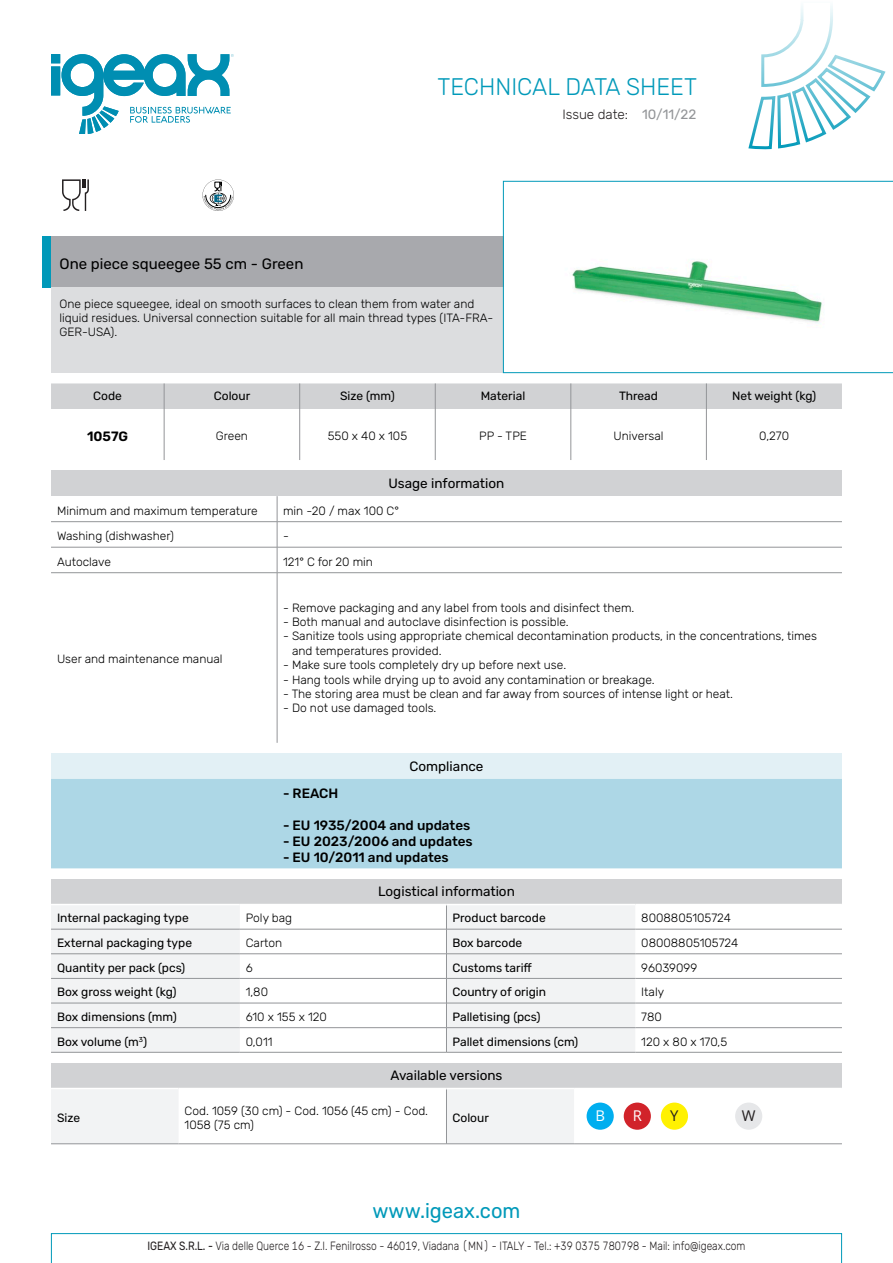
<style>
.page{position:relative;width:893px;height:1263px;background:#fff}
.page>*{position:absolute;margin:0;border:0;box-sizing:border-box;transform-origin:0 0}
.t1{font:300 24px "Rubik";color:#0099b9}
.t2{font:20.85px "Rubik";color:#0099b9;scale:.96 1}
.t3{font:15px "Rubik";color:#000}
.t4{font:14.85px "Open Sans";color:#fff}
.t5{font:14.85px "Open Sans";color:#231f20}
.t6{font:500 13.5px "Rubik";color:#000}
.t7{font:13.5px "Rubik";color:#000}
.t8{font:300 13.5px "Rubik";color:#231f20}
.t9{font:13.5px "Rubik";color:#939598}
.t10{font:600 13.5px "Rubik";color:#000}
.t11{font:300 12px/14.4px "Rubik";color:#000}
.t12{font:12px "Rubik";color:#000}
.t13{font:300 12px "Rubik";color:#231f20;scale:.85 1}
.s1{font-weight:400}
</style>
<div class="page">
<svg style="left:51px;top:1233px;width:791px;height:30px"></svg>
<svg style="left:51px;top:54px;width:183px;height:79px"></svg>
<svg style="left:748px;top:6px;width:138px;height:144px"></svg>
<div style="left:51px;top:1063px;width:791px;height:25px;background:#d1d2d4"></div>
<svg style="left:51px;top:1090px;width:523px;height:53px"></svg>
<hr style="left:51px;top:1143px;width:128px;height:1px;background:#939598">
<hr style="left:179px;top:1143px;width:267px;height:1px;background:#939598">
<hr style="left:446px;top:1143px;width:128px;height:1px;background:#939598">
<hr style="left:574px;top:1143px;width:268px;height:1px;background:#939598">
<hr style="left:446px;top:1089px;width:1px;height:55px;background:#939598">
<img style="left:586px;top:1104px;width:28px;height:26px">
<div style="left:587px;top:1102px;width:27px;height:28px;background:#00aeef;border-radius:50%"></div>
<img style="left:623px;top:1105px;width:28px;height:25px">
<div style="left:624px;top:1102px;width:27px;height:28px;background:#d1232a;border-radius:50%"></div>
<img style="left:660px;top:1105px;width:28px;height:25px">
<div style="left:661px;top:1102px;width:27px;height:28px;background:#fff101;border-radius:50%"></div>
<div style="left:735px;top:1102px;width:27px;height:28px;background:#e6e7e9;border-radius:50%"></div>
<div style="left:51px;top:237px;width:452px;height:51px;background:#a8a9ad"></div>
<div style="left:43px;top:237px;width:8px;height:51px;background:#0099b9"></div>
<div style="left:51px;top:288px;width:452px;height:85px;background:#dcdddf"></div>
<div style="left:51px;top:471px;width:791px;height:25px;background:#d1d2d4"></div>
<svg style="left:277px;top:496px;width:1px;height:76px"></svg>
<hr style="left:277px;top:573px;width:1px;height:170px;background:#939598">
<hr style="left:51px;top:521px;width:226px;height:1px;background:#939598">
<hr style="left:277px;top:521px;width:565px;height:1px;background:#939598">
<hr style="left:51px;top:547px;width:226px;height:1px;background:#939598">
<hr style="left:277px;top:547px;width:565px;height:1px;background:#939598">
<hr style="left:51px;top:572px;width:226px;height:1px;background:#939598">
<hr style="left:277px;top:572px;width:565px;height:1px;background:#939598">
<div style="left:51px;top:753px;width:791px;height:26px;background:#e2f0f5"></div>
<div style="left:51px;top:779px;width:791px;height:89px;background:#add7e6"></div>
<div style="left:51px;top:879px;width:791px;height:25px;background:#d1d2d4"></div>
<svg style="left:51px;top:906px;width:584px;height:146px;fill:#f2f3f4"></svg>
<svg style="left:446px;top:905px;width:1px;height:147px"></svg>
<hr style="left:446px;top:929px;width:189px;height:1px;background:#939598">
<hr style="left:635px;top:929px;width:207px;height:1px;background:#939598">
<hr style="left:51px;top:953px;width:189px;height:1px;background:#939598">
<hr style="left:240px;top:953px;width:206px;height:1px;background:#939598">
<hr style="left:446px;top:953px;width:189px;height:1px;background:#939598">
<hr style="left:635px;top:953px;width:207px;height:1px;background:#939598">
<hr style="left:51px;top:978px;width:189px;height:1px;background:#939598">
<hr style="left:240px;top:978px;width:206px;height:1px;background:#939598">
<hr style="left:446px;top:978px;width:189px;height:1px;background:#939598">
<hr style="left:635px;top:978px;width:207px;height:1px;background:#939598">
<hr style="left:51px;top:1003px;width:189px;height:1px;background:#939598">
<hr style="left:240px;top:1003px;width:206px;height:1px;background:#939598">
<hr style="left:446px;top:1003px;width:189px;height:1px;background:#939598">
<hr style="left:635px;top:1003px;width:207px;height:1px;background:#939598">
<hr style="left:51px;top:1027px;width:189px;height:1px;background:#939598">
<hr style="left:240px;top:1027px;width:206px;height:1px;background:#939598">
<hr style="left:446px;top:1027px;width:189px;height:1px;background:#939598">
<hr style="left:635px;top:1027px;width:207px;height:1px;background:#939598">
<hr style="left:446px;top:1052px;width:189px;height:1px;background:#939598">
<hr style="left:635px;top:1052px;width:207px;height:1px;background:#939598">
<hr style="left:240px;top:929px;width:206px;height:1px;background:#939598">
<hr style="left:51px;top:1052px;width:189px;height:1px;background:#939598">
<hr style="left:240px;top:1052px;width:206px;height:1px;background:#939598">
<hr style="left:51px;top:929px;width:189px;height:1px;background:#939598">
<svg style="left:503px;top:181px;width:390px;height:192px"></svg>
<svg style="left:202px;top:179px;width:32px;height:32px"></svg>
<svg style="left:62px;top:179px;width:27px;height:32px"></svg>
<div style="left:51px;top:383px;width:791px;height:26px;background:#d1d2d4"></div>
<hr style="left:164px;top:409px;width:1px;height:51px;background:#939598">
<hr style="left:299px;top:409px;width:1px;height:51px;background:#939598">
<hr style="left:435px;top:409px;width:1px;height:51px;background:#939598">
<hr style="left:571px;top:409px;width:1px;height:51px;background:#939598">
<hr style="left:706px;top:409px;width:1px;height:51px;background:#939598">
<p class="t1" style="left:437px;top:73px;width:261px">TECHNICAL DATA SHEET</p>
<p class="t8" style="left:562px;top:107px;width:67px">Issue date:</p>
<p class="t9" style="left:642px;top:107px;width:56px">10/11/22</p>
<p class="t3" style="left:60px;top:256px;width:245px">One piece squeegee 55 cm - Green</p>
<p class="t11" style="left:60px;top:296px;width:435px">One piece squeegee, ideal on smooth surfaces to clean them from water and liquid residues. Universal connection suitable for all main thread types (ITA-FRA-<br>GER-USA).</p>
<p class="t12" style="left:93px;top:390px;width:30px">Code</p>
<p class="t12" style="left:214px;top:390px;width:38px">Colour</p>
<p class="t12" style="left:340px;top:390px;width:56px">Size (mm)</p>
<p class="t12" style="left:481px;top:390px;width:46px">Material</p>
<p class="t12" style="left:619px;top:390px;width:40px">Thread</p>
<p class="t12" style="left:732px;top:390px;width:86px">Net weight (kg)</p>
<p class="t10" style="left:87px;top:429px;width:43px">1057G</p>
<p class="t11" style="left:216px;top:429px;width:34px">Green</p>
<p class="t11" style="left:328px;top:429px;width:81px">550 x 40 x 105</p>
<p class="t11" style="left:479px;top:429px;width:49px">PP - TPE</p>
<p class="t11" style="left:614px;top:429px;width:52px">Universal</p>
<p class="t11" style="left:759px;top:429px;width:31px">0,270</p>
<p class="t7" style="left:388px;top:476px;width:117px">Usage information</p>
<p class="t11" style="left:57px;top:503px;width:202px">Minimum and maximum temperature</p>
<p class="t11" style="left:283px;top:503px;width:117px">min -20 / max 100 C°</p>
<p class="t11" style="left:57px;top:529px;width:119px">Washing (dishwasher)</p>
<p class="t11" style="left:283px;top:529px;width:7px">-</p>
<p class="t11" style="left:57px;top:554px;width:55px">Autoclave</p>
<p class="t11" style="left:283px;top:554px;width:91px">121° C for 20 min</p>
<p class="t11" style="left:57px;top:652px;width:167px">User and maintenance manual</p>
<p class="t11" style="left:283px;top:600px;width:353px">- Remove packaging and any label from tools and disinfect them.</p>
<p class="t11" style="left:283px;top:615px;width:287px">- Both manual and autoclave disinfection is possible.</p>
<p class="t11" style="left:292px;top:629px;width:526px;text-indent:-9px">- Sanitize tools using appropriate chemical decontamination products, in the concentrations, times and temperatures provided.</p>
<p class="t11" style="left:283px;top:658px;width:285px">- Make sure tools completely dry up before next use.</p>
<p class="t11" style="left:283px;top:672px;width:373px">- Hang tools while drying up to avoid any contamination or breakage.</p>
<p class="t11" style="left:283px;top:687px;width:451px">- The storing area must be clean and far away from sources of intense light or heat.</p>
<p class="t11" style="left:283px;top:701px;width:155px">- Do not use damaged tools.</p>
<p class="t7" style="left:409px;top:759px;width:76px">Compliance</p>
<p class="t6" style="left:283px;top:785px;width:57px">- REACH</p>
<p class="t6" style="left:283px;top:818px;width:189px">- EU 1935/2004 and updates</p>
<p class="t6" style="left:283px;top:834px;width:191px">- EU 2023/2006 and updates</p>
<p class="t6" style="left:283px;top:850px;width:167px">- EU 10/2011 and updates</p>
<p class="t7" style="left:378px;top:884px;width:138px">Logistical information</p>
<p class="t12" style="left:57px;top:911px;width:133px">Internal packaging type</p>
<p class="t11" style="left:246px;top:911px;width:48px">Poly bag</p>
<p class="t12" style="left:452px;top:911px;width:95px">Product barcode</p>
<p class="t11" style="left:641px;top:911px;width:91px">8008805105724</p>
<p class="t12" style="left:57px;top:936px;width:137px">External packaging type</p>
<p class="t11" style="left:246px;top:936px;width:38px">Carton</p>
<p class="t12" style="left:452px;top:936px;width:71px">Box barcode</p>
<p class="t11" style="left:641px;top:936px;width:99px">08008805105724</p>
<p class="t12" style="left:57px;top:961px;width:130px">Quantity per pack (pcs)</p>
<p class="t11" style="left:246px;top:961px;width:8px">6</p>
<p class="t12" style="left:452px;top:961px;width:81px">Customs tariff</p>
<p class="t11" style="left:641px;top:961px;width:57px">96039099</p>
<p class="t12" style="left:57px;top:985px;width:121px">Box gross weight (kg)</p>
<p class="t11" style="left:246px;top:985px;width:24px">1,80</p>
<p class="t12" style="left:452px;top:985px;width:95px">Country of origin</p>
<p class="t11" style="left:641px;top:985px;width:24px">Italy</p>
<p class="t12" style="left:57px;top:1010px;width:121px">Box dimensions (mm)</p>
<p class="t11" style="left:246px;top:1010px;width:83px">610 x 155 x 120</p>
<p class="t12" style="left:452px;top:1010px;width:90px">Palletising (pcs)</p>
<p class="t11" style="left:641px;top:1010px;width:22px">780</p>
<p class="t12" style="left:57px;top:1035px;width:92px">Box volume (m<sup>3</sup>)</p>
<p class="t11" style="left:246px;top:1034px;width:28px">0,011</p>
<p class="t12" style="left:452px;top:1035px;width:127px">Pallet dimensions (cm)</p>
<p class="t11" style="left:641px;top:1034px;width:88px">120 x 80 x 170,5</p>
<p class="t7" style="left:390px;top:1068px;width:114px">Available versions</p>
<p class="t12" style="left:57px;top:1111px;width:25px">Size</p>
<p class="t11" style="left:185px;top:1103px;width:245px">Cod. 1059 (30 cm) - Cod. 1056 (45 cm) - Cod.<br>1058 (75 cm)</p>
<p class="t12" style="left:452px;top:1111px;width:38px">Colour</p>
<p class="t4" style="left:595px;top:1105px;width:11px">B</p>
<p class="t4" style="left:633px;top:1105px;width:11px">R</p>
<p class="t5" style="left:670px;top:1105px;width:10px">Y</p>
<p class="t5" style="left:742px;top:1105px;width:15px">W</p>
<h2 class="t2" style="left:373px;top:1199px;width:156px">www.igeax.com</h2>
<p class="t13" style="left:147px;top:1239px;width:705px"><span class="s1">IGEAX S.R.L. -</span> Via delle Querce 16 - Z.I. Fenilrosso - 46019, Viadana (MN) - ITALY - Tel.: +39 0375 780798 - Mail: info@igeax.com</p>
</div>
